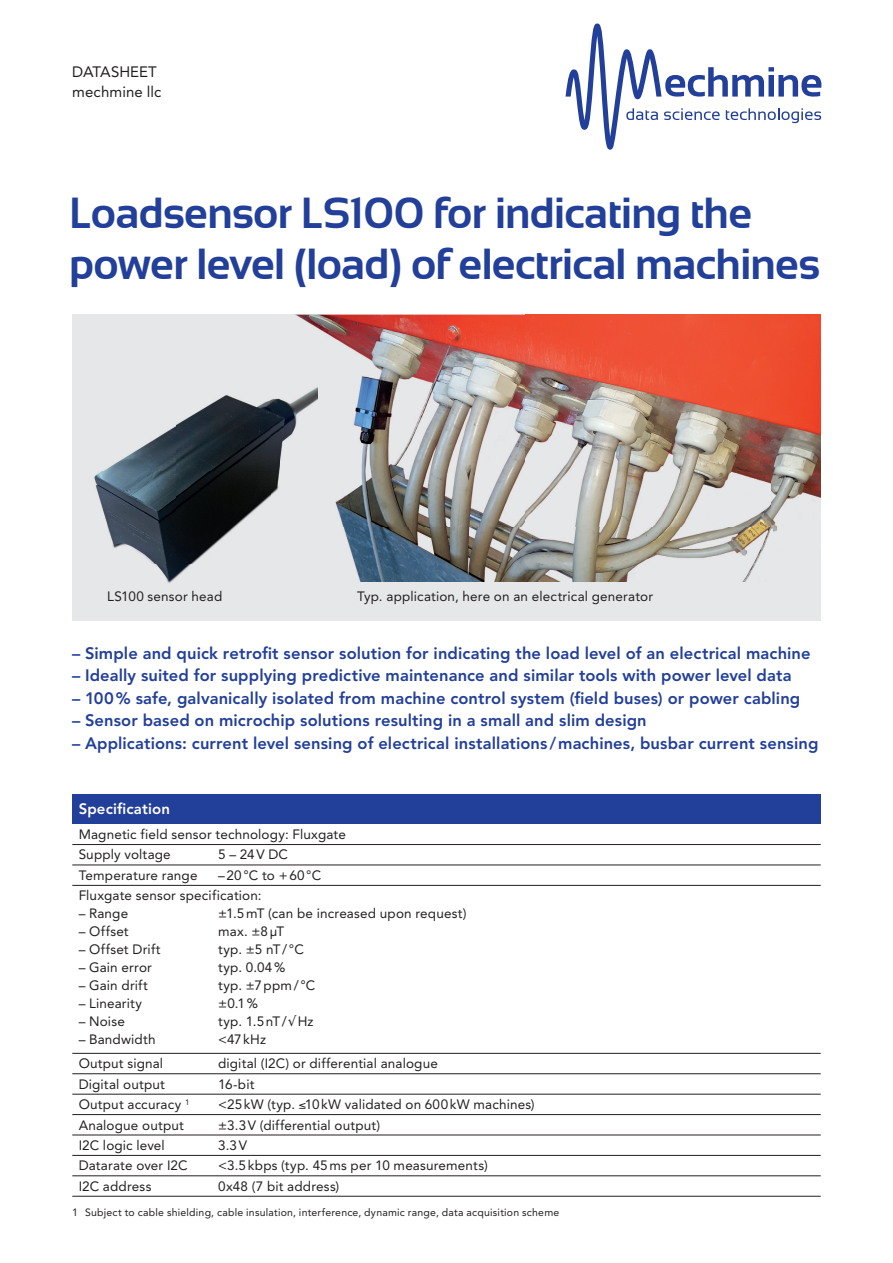
<style>
.page{position:relative;width:893px;height:1263px;background:#fff}
.page>*{position:absolute;margin:0;border:0;box-sizing:border-box;transform-origin:0 0}
.t1{font:700 43.5px/51px "Sansation";letter-spacing:-.015em;color:#223f99}
.t2{font:800 16.5px "Avenir";letter-spacing:.005em;color:#223f99}
.t3{font:15px/19.5px "Avenir";letter-spacing:.005em;color:#231f20}
.t4{font:800 15px "Avenir";letter-spacing:.01em;color:#fff}
.t5{font:13.5px/20.4px "Avenir";letter-spacing:.01em;color:#231f20}
.t6{font:10.5px "Avenir";letter-spacing:.02em;color:#231f20}
</style>
<div class="page">
<div style="left:72px;top:315px;width:749px;height:306px;background:#e6e7e9"></div>
<img style="left:296px;top:315px;width:476px;height:213px">
<img style="left:772px;top:315px;width:49px;height:217px">
<img style="left:344px;top:528px;width:428px;height:53px">
<svg style="left:566px;top:23px;width:255px;height:127px"></svg>
<div style="left:72px;top:794px;width:749px;height:30px;background:#223f99"></div>
<hr style="left:72px;top:844px;width:749px;height:1px;background:#231f20">
<hr style="left:72px;top:865px;width:749px;height:1px;background:#231f20">
<hr style="left:72px;top:885px;width:749px;height:1px;background:#231f20">
<hr style="left:72px;top:1053px;width:749px;height:1px;background:#231f20">
<hr style="left:72px;top:1073px;width:749px;height:1px;background:#231f20">
<hr style="left:72px;top:1094px;width:749px;height:1px;background:#231f20">
<hr style="left:72px;top:1114px;width:749px;height:1px;background:#231f20">
<hr style="left:72px;top:1135px;width:749px;height:1px;background:#231f20">
<hr style="left:72px;top:1155px;width:749px;height:1px;background:#231f20">
<hr style="left:72px;top:1175px;width:749px;height:1px;background:#231f20">
<hr style="left:72px;top:1196px;width:749px;height:1px;background:#231f20">
<img style="left:94px;top:395px;width:187px;height:188px">
<img style="left:281px;top:378px;width:36px;height:150px">
<p class="t3" style="left:72px;top:62px;width:91px">DATASHEET mechmine llc</p>
<h1 class="t1" style="left:69px;top:188px;width:753px">Loadsensor LS100 for indicating the power level (load) of electrical machines</h1>
<p class="t5" style="left:107px;top:586px;width:117px">LS100 sensor head</p>
<p class="t5" style="left:357px;top:586px;width:297px">Typ. application, here on an electrical generator</p>
<p class="t2" style="left:72px;top:643px;width:740px">– Simple and quick retrofit sensor solution for indicating the load level of an electrical machine</p>
<p class="t2" style="left:72px;top:666px;width:721px">– Ideally suited for supplying predictive maintenance and similar tools with power level data</p>
<p class="t2" style="left:72px;top:688px;width:730px">– 100 % safe, galvanically isolated from machine control system (field buses) or power cabling</p>
<p class="t2" style="left:72px;top:711px;width:576px">– Sensor based on microchip solutions resulting in a small and slim design</p>
<p class="t2" style="left:72px;top:733px;width:748px">– Applications: current level sensing of electrical installations / machines, busbar current sensing</p>
<p class="t4" style="left:79px;top:800px;width:93px">Specification</p>
<p class="t5" style="left:79px;top:824px;width:269px">Magnetic field sensor technology: Fluxgate<br>Supply voltage</p>
<p class="t5" style="left:218px;top:845px;width:71px">5 – 24 V DC</p>
<p class="t5" style="left:79px;top:865px;width:244px;text-indent:139px">– 20 °C to + 60 °C<br>Fluxgate sensor specification:</p>
<p class="t5" style="left:79px;top:903px;width:51px">– Range</p>
<p class="t5" style="left:218px;top:903px;width:250px">±1.5 mT (can be increased upon request)</p>
<p class="t5" style="left:79px;top:921px;width:52px">– Offset</p>
<p class="t5" style="left:218px;top:921px;width:68px">max. ±8 µT</p>
<p class="t5" style="left:79px;top:939px;width:84px">– Offset Drift</p>
<p class="t5" style="left:218px;top:939px;width:87px">typ. ±5 nT / °C</p>
<p class="t5" style="left:79px;top:957px;width:75px">– Gain error</p>
<p class="t5" style="left:218px;top:957px;width:69px">typ. 0.04 %</p>
<p class="t5" style="left:79px;top:975px;width:71px">– Gain drift</p>
<p class="t5" style="left:218px;top:975px;width:99px">typ. ±7 ppm / °C</p>
<p class="t5" style="left:79px;top:993px;width:65px">– Linearity</p>
<p class="t5" style="left:218px;top:993px;width:41px">±0.1 %</p>
<p class="t5" style="left:79px;top:1011px;width:48px">– Noise</p>
<p class="t5" style="left:218px;top:1011px;width:97px">typ. 1.5 nT / √ Hz</p>
<p class="t5" style="left:79px;top:1029px;width:78px">– Bandwidth</p>
<p class="t5" style="left:218px;top:1029px;width:49px">&lt;47 kHz</p>
<p class="t5" style="left:79px;top:1053px;width:86px">Output signal</p>
<p class="t5" style="left:218px;top:1053px;width:221px">digital (I2C) or differential analogue</p>
<p class="t5" style="left:79px;top:1074px;width:88px">Digital output</p>
<p class="t5" style="left:218px;top:1074px;width:38px">16-bit</p>
<p class="t5" style="left:79px;top:1094px;width:112px">Output accuracy <sup>1</sup></p>
<p class="t5" style="left:218px;top:1094px;width:318px">&lt;25 kW (typ. ≤10 kW validated on 600 kW machines)</p>
<p class="t5" style="left:79px;top:1115px;width:107px">Analogue output</p>
<p class="t5" style="left:218px;top:1115px;width:164px">±3.3 V (differential output)</p>
<p class="t5" style="left:79px;top:1135px;width:88px">I2C logic level</p>
<p class="t5" style="left:218px;top:1135px;width:30px">3.3 V</p>
<p class="t5" style="left:79px;top:1155px;width:110px">Datarate over I2C</p>
<p class="t5" style="left:218px;top:1155px;width:271px">&lt;3.5 kbps (typ. 45 ms per 10 measurements)</p>
<p class="t5" style="left:79px;top:1176px;width:74px">I2C address</p>
<p class="t5" style="left:218px;top:1176px;width:123px">0x48 (7 bit address)</p>
<p class="t6" style="left:72px;top:1206px;width:489px">1 Subject to cable shielding, cable insulation, interference, dynamic range, data acquisition scheme</p>
<p class="t5" style="left:79px;top:865px;width:120px">Temperature range</p>
</div>
